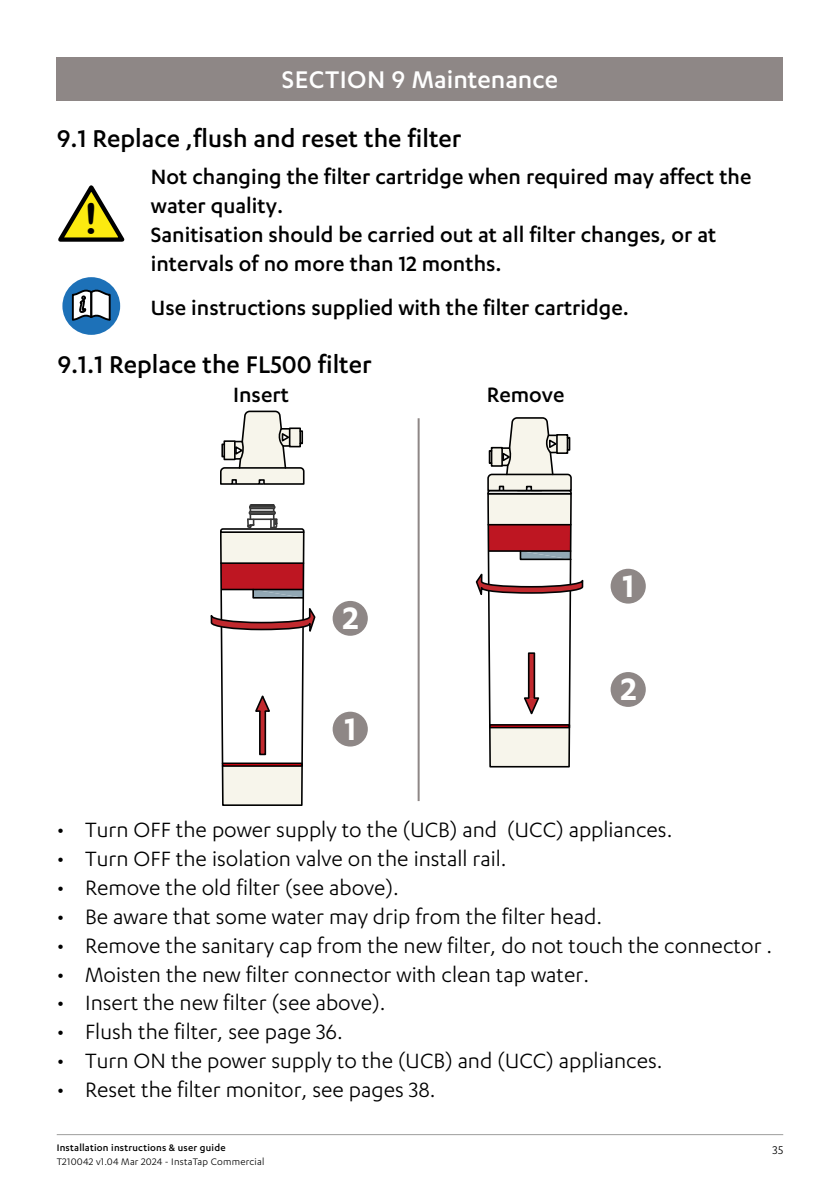
<style>
.page{position:relative;width:840px;height:1191px;background:#fff}
.page>*{position:absolute;margin:0;border:0;box-sizing:border-box;transform-origin:0 0}
.t1{font:42.4px "Arial Rounded MT Bold";color:#000}
.t2{font:600 36px "Karbon";color:#fff}
.t3{font:500 28px "Karbon";color:#000}
.t4{font:500 28px "Karbon";color:#fff}
.t5{font:24px "Karbon";color:#000}
.t6{font:500 24px/28.8px "Karbon";color:#000}
.t7{font:13px "Karbon";color:#000}
.t8{font:11px "Karbon";letter-spacing:.02em;color:#000}
.t9{font:500 11px "Karbon";letter-spacing:.02em;color:#000}
</style>
<div class="page">
<hr style="left:57px;top:1134px;width:725px;height:1px;background:#9d9d9c">
<div style="left:57px;top:57px;width:725px;height:43px;background:#8e8786"></div>
<svg style="left:210px;top:410px;width:106px;height:396px"></svg>
<svg style="left:475px;top:417px;width:108px;height:351px"></svg>
<div style="left:333px;top:712px;width:33px;height:33px;background:#8e8786;border-radius:50%"></div>
<div style="left:332px;top:711px;width:35px;height:35px;border:2px solid #8e8786;border-radius:50%"></div>
<div style="left:333px;top:602px;width:33px;height:33px;background:#8e8786;border-radius:50%"></div>
<div style="left:332px;top:601px;width:35px;height:35px;border:2px solid #8e8786;border-radius:50%"></div>
<div style="left:611px;top:570px;width:33px;height:32px;background:#8e8786;border-radius:50%"></div>
<div style="left:610px;top:569px;width:35px;height:34px;border:2px solid #8e8786;border-radius:50%"></div>
<div style="left:611px;top:673px;width:33px;height:33px;background:#8e8786;border-radius:50%"></div>
<div style="left:610px;top:672px;width:35px;height:35px;border:2px solid #8e8786;border-radius:50%"></div>
<hr style="left:417px;top:418px;width:2px;height:383px;background:#8e8786">
<svg style="left:58px;top:185px;width:67px;height:57px"></svg>
<svg style="left:62px;top:277px;width:58px;height:58px"></svg>
<p class="t4" style="left:282px;top:64px;width:277px">SECTION 9 Maintenance</p>
<p class="t3" style="left:57px;top:123px;width:405px">9.1 Replace ,flush and reset the filter</p>
<h1 class="t1" style="left:84px;top:194px;width:16px">!</h1>
<p class="t6" style="left:151px;top:162px;width:602px">Not changing the filter cartridge when required may affect the water quality.<br>Sanitisation should be carried out at all filter changes, or at intervals of no more than 12 months.</p>
<p class="t6" style="left:151px;top:292px;width:479px">Use instructions supplied with the filter cartridge.</p>
<p class="t3" style="left:58px;top:348px;width:315px">9.1.1 Replace the FL500 filter</p>
<p class="t6" style="left:233px;top:380px;width:57px">Insert</p>
<p class="t6" style="left:486px;top:380px;width:79px">Remove</p>
<h2 class="t2" style="left:343px;top:598px;width:17px">2</h2>
<h2 class="t2" style="left:344px;top:708px;width:13px">1</h2>
<h2 class="t2" style="left:622px;top:566px;width:13px">1</h2>
<h2 class="t2" style="left:620px;top:669px;width:17px">2</h2>
<p class="t5" style="left:57px;top:817px;width:617px">• Turn OFF the power supply to the (UCB) and (UCC) appliances.</p>
<p class="t5" style="left:57px;top:846px;width:451px">• Turn OFF the isolation valve on the install rail.</p>
<p class="t5" style="left:57px;top:874px;width:343px">• Remove the old filter (see above).</p>
<p class="t5" style="left:57px;top:903px;width:546px">• Be aware that some water may drip from the filter head.</p>
<p class="t5" style="left:57px;top:932px;width:716px">• Remove the sanitary cap from the new filter, do not touch the connector .</p>
<p class="t5" style="left:57px;top:961px;width:533px">• Moisten the new filter connector with clean tap water.</p>
<p class="t5" style="left:57px;top:990px;width:330px">• Insert the new filter (see above).</p>
<p class="t5" style="left:57px;top:1018px;width:287px">• Flush the filter, see page 36.</p>
<p class="t5" style="left:57px;top:1047px;width:607px">• Turn ON the power supply to the (UCB) and (UCC) appliances.</p>
<p class="t5" style="left:57px;top:1076px;width:380px">• Reset the filter monitor, see pages 38.</p>
<p class="t9" style="left:57px;top:1141px;width:170px">Installation instructions &amp; user guide</p>
<p class="t8" style="left:57px;top:1155px;width:209px">T210042 v1.04 Mar 2024 - InstaTap Commercial</p>
<p class="t7" style="left:772px;top:1143px;width:12px">35</p>
</div>
